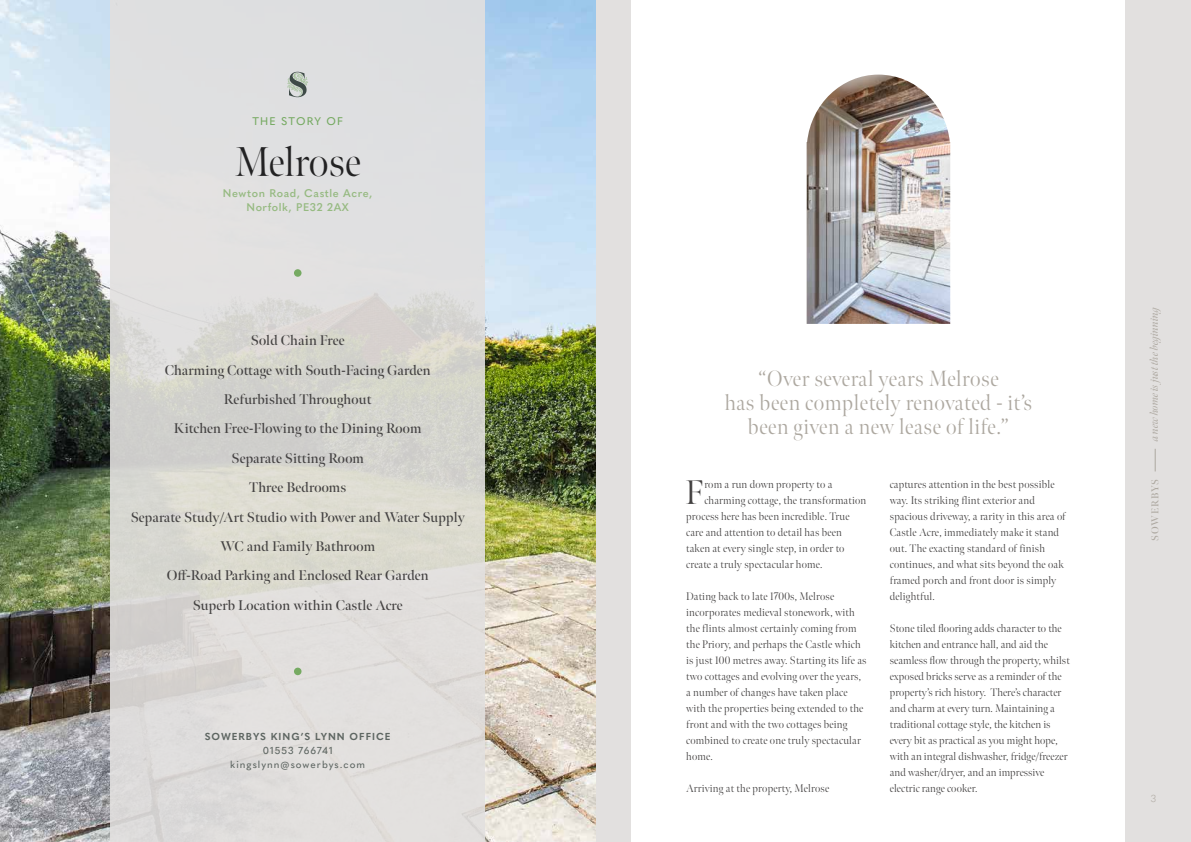
<style>
.page{position:relative;width:1191px;height:842px;background:#fff}
.page>*{position:absolute;margin:0;border:0;box-sizing:border-box;transform-origin:0 0}
.t1{font:300 41.5px "Meno Banner";color:#222223}
.t2{font:300 34px "Meno Banner";color:#434141}
.t3{font:300 22px/24px "Meno Banner";letter-spacing:.025em;color:#ada8a0;text-align:center}
.t4{font:600 14px/29.3px "Meno Banner";letter-spacing:.01em;color:#434141;text-align:center}
.t5{font:300 11px/16px "Meno Banner";letter-spacing:.015em;color:#434141}
.t6{font:600 11px/14px "Quasimoda";letter-spacing:.05em;color:#96ba81;text-align:center}
.t7{font:italic 11px "Meno Banner";letter-spacing:-.01em;color:#ada8a0}
.t8{font:500 11px "Quasimoda";letter-spacing:.1em;color:#76aa62}
.t9{font:500 10px/14px "Quasimoda";letter-spacing:.1em;color:#5e6662;text-align:center}
.t10{font:700 10px "Quasimoda";letter-spacing:.1em;color:#5e6662}
.t11{font:600 10px "Meno Banner";letter-spacing:.08em;color:#ada8a0}
.t12{font:300 10px "Quasimoda";color:#ada8a0}
</style>
<div class="page">
<div style="left:595px;top:0;width:596px;height:842px;background:#e2e0df"></div>
<svg style="left:1155px;top:449px;width:1px;height:22px"></svg>
<img style="left:0;top:0;width:595px;height:842px">
<svg style="left:111px;top:0;width:374px;height:842px;background:#dcdbd9"></svg>
<div style="left:294px;top:269px;width:7px;height:8px;background:#76aa62;border-radius:50%"></div>
<div style="left:294px;top:668px;width:7px;height:7px;background:#76aa62;border-radius:50%"></div>
<svg style="left:287px;top:72px;width:21px;height:25px"></svg>
<div style="left:631px;top:0;width:494px;height:842px;background:#fff"></div>
<img style="left:806px;top:75px;width:144px;height:249px">
<p class="t8" style="left:252px;top:113px;width:92px">THE STORY OF</p>
<h1 class="t1" style="left:235px;top:137px;width:127px">Melrose</h1>
<p class="t6" style="left:223px;top:186px;width:151px">Newton Road, Castle Acre,<br>Norfolk, PE32 2AX</p>
<p class="t4" style="left:131px;top:326px;width:335px">Sold Chain Free<br>Charming Cottage with South-Facing Garden<br>Refurbished Throughout<br>Kitchen Free-Flowing to the Dining Room<br>Separate Sitting Room<br>Three Bedrooms<br>Separate Study/Art Studio with Power and Water Supply<br>WC and Family Bathroom<br>Off-Road Parking and Enclosed Rear Garden<br>Superb Location within Castle Acre</p>
<p class="t10" style="left:205px;top:728px;width:187px">SOWERBYS KING’S LYNN OFFICE</p>
<p class="t9" style="left:230px;top:742px;width:136px">01553 766741 kingslynn@sowerbys.com</p>
<h3 class="t3" style="left:724px;top:367px;width:309px">“Over several years Melrose<br>has been completely renovated - it’s been given a new lease of life.”</h3>
<h2 class="t2" style="left:685px;top:472px;width:20px">F</h2>
<p class="t5" style="left:704px;top:477px;width:130px">rom a run down property to a</p>
<p class="t5" style="left:704px;top:493px;width:163px">charming cottage, the transformation</p>
<p class="t5" style="left:686px;top:509px;width:165px">process here has been incredible. True</p>
<p class="t5" style="left:686px;top:525px;width:157px">care and attention to detail has been</p>
<p class="t5" style="left:686px;top:541px;width:160px">taken at every single step, in order to</p>
<p class="t5" style="left:686px;top:557px;width:138px">create a truly spectacular home.</p>
<p class="t5" style="left:686px;top:589px;width:182px">Dating back to late 1700s, Melrose incorporates medieval stonework, with the flints almost certainly coming from the Priory, and perhaps the Castle which is just 100 metres away. Starting its life as two cottages and evolving over the years, a number of changes have taken place with the properties being extended to the front and with the two cottages being combined to create one truly spectacular home.</p>
<p class="t5" style="left:686px;top:781px;width:144px">Arriving at the property, Melrose</p>
<p class="t5" style="left:889px;top:477px;width:177px">captures attention in the best possible way. Its striking flint exterior and spacious driveway, a rarity in this area of Castle Acre, immediately make it stand out. The exacting standard of finish continues, and what sits beyond the oak framed porch and front door is simply delightful.</p>
<p class="t5" style="left:889px;top:621px;width:181px">Stone tiled flooring adds character to the kitchen and entrance hall, and aid the seamless flow through the property, whilst exposed bricks serve as a reminder of the property’s rich history. There’s character and charm at every turn. Maintaining a traditional cottage style, the kitchen is every bit as practical as you might hope, with an integral dishwasher, fridge/freezer and washer/dryer, and an impressive electric range cooker.</p>
<p class="t7" style="left:1147px;top:441px;width:138px;rotate:-90deg">a new home is just the beginning</p>
<p class="t11" style="left:1149px;top:541px;width:63px;rotate:-90deg">SOWERBYS</p>
<p class="t12" style="left:1150px;top:791px;width:7px">3</p>
</div>
